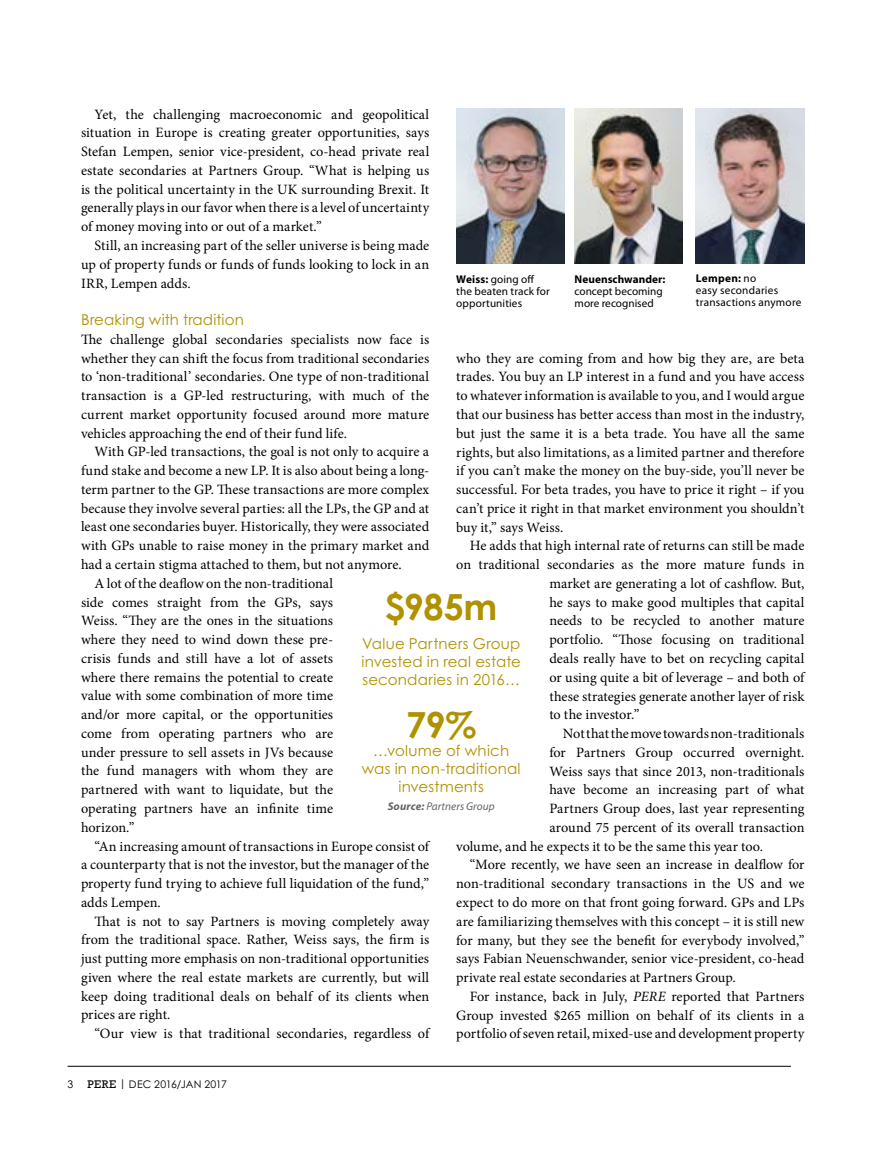
<style>
.page{position:relative;width:872px;height:1149px;background:#fff}
.page>*{position:absolute;margin:0;border:0;box-sizing:border-box;transform-origin:0 0}
.t1{font:700 36px "Century Gothic Pro";letter-spacing:-.015em;color:#b09200}
.t2{font:15px/18px "Century Gothic Pro";letter-spacing:.01em;color:#b09200;text-align:justify}
.t3{font:14.25px/18.8px "Minion Pro";color:#000;text-align:justify}
.t4{font:11.25px/12px "Myriad Pro";letter-spacing:.01em;color:#000}
.t5{font:italic 11.25px "Myriad Pro";letter-spacing:.005em;color:#646567}
.t6{font:700 11.25px "Myriad Pro";letter-spacing:.005em;color:#000}
.t7{font:10.5px "Century Gothic Pro";letter-spacing:.01em;color:#000}
.s1{font-weight:700}
.s2{font-style:italic}
.s3{font-family:"Rockwell Std";font-size:11.25px}
</style>
<div class="page">
<hr style="left:68px;top:1065px;width:723px;height:1px;background:#000">
<img style="left:456px;top:109px;width:109px;height:155px">
<img style="left:574px;top:109px;width:108px;height:155px">
<img style="left:696px;top:109px;width:108px;height:155px">
<p class="t3" style="left:81px;top:105px;width:350px;text-indent:13px">Yet, the challenging macroeconomic and geopolitical situation in Europe is creating greater opportunities, says Stefan Lempen, senior vice-president, co-head private real estate secondaries at Partners Group. “What is helping us is the political uncertainty in the UK surrounding Brexit. It generally plays in our favor when there is a level of uncertainty of money moving into or out of a market.”</p>
<p class="t3" style="left:81px;top:236px;width:350px;text-indent:13px">Still, an increasing part of the seller universe is being made up of property funds or funds of funds looking to lock in an IRR, Lempen adds.</p>
<p class="t2" style="left:81px;top:310px;width:164px">Breaking with tradition</p>
<p class="t3" style="left:81px;top:330px;width:350px">The challenge global secondaries specialists now face is whether they can shift the focus from traditional secondaries to ‘non-traditional’ secondaries. One type of non-traditional transaction is a GP-led restructuring, with much of the current market opportunity focused around more mature vehicles approaching the end of their fund life.</p>
<p class="t3" style="left:94px;top:442px;width:336px">With GP-led transactions, the goal is not only to acquire a</p>
<p class="t3" style="left:81px;top:461px;width:350px">fund stake and become a new LP. It is also about being a long-</p>
<p class="t3" style="left:81px;top:480px;width:350px">term partner to the GP. These transactions are more complex</p>
<p class="t3" style="left:81px;top:498px;width:350px">because they involve several parties: all the LPs, the GP and at</p>
<p class="t3" style="left:81px;top:517px;width:350px">least one secondaries buyer. Historically, they were associated</p>
<p class="t3" style="left:81px;top:536px;width:350px">with GPs unable to raise money in the primary market and</p>
<p class="t3" style="left:81px;top:555px;width:322px">had a certain stigma attached to them, but not anymore.</p>
<p class="t3" style="left:94px;top:573px;width:240px">A lot of the deaflow on the non-traditional</p>
<p class="t3" style="left:81px;top:592px;width:254px">side comes straight from the GPs, says</p>
<p class="t3" style="left:81px;top:611px;width:254px">Weiss. “They are the ones in the situations</p>
<p class="t3" style="left:81px;top:630px;width:254px">where they need to wind down these pre-</p>
<p class="t3" style="left:81px;top:648px;width:253px">crisis funds and still have a lot of assets</p>
<p class="t3" style="left:81px;top:667px;width:254px">where there remains the potential to create</p>
<p class="t3" style="left:81px;top:686px;width:254px">value with some combination of more time</p>
<p class="t3" style="left:81px;top:705px;width:254px">and/or more capital, or the opportunities</p>
<p class="t3" style="left:81px;top:723px;width:254px">come from operating partners who are</p>
<p class="t3" style="left:81px;top:742px;width:254px">under pressure to sell assets in JVs because</p>
<p class="t3" style="left:81px;top:761px;width:254px">the fund managers with whom they are</p>
<p class="t3" style="left:81px;top:780px;width:254px">partnered with want to liquidate, but the</p>
<p class="t3" style="left:81px;top:798px;width:254px">operating partners have an infinite time</p>
<p class="t3" style="left:81px;top:817px;width:55px">horizon.”</p>
<p class="t3" style="left:94px;top:836px;width:336px">“An increasing amount of transactions in Europe consist of</p>
<p class="t3" style="left:81px;top:855px;width:350px">a counterparty that is not the investor, but the manager of the</p>
<p class="t3" style="left:81px;top:873px;width:350px">property fund trying to achieve full liquidation of the fund,”</p>
<p class="t3" style="left:81px;top:892px;width:81px">adds Lempen.</p>
<p class="t3" style="left:94px;top:911px;width:336px">That is not to say Partners is moving completely away</p>
<p class="t3" style="left:81px;top:930px;width:350px">from the traditional space. Rather, Weiss says, the firm is</p>
<p class="t3" style="left:81px;top:948px;width:350px">just putting more emphasis on non-traditional opportunities</p>
<p class="t3" style="left:81px;top:967px;width:350px">given where the real estate markets are currently, but will</p>
<p class="t3" style="left:81px;top:986px;width:350px">keep doing traditional deals on behalf of its clients when</p>
<p class="t3" style="left:81px;top:1005px;width:91px">prices are right.</p>
<p class="t3" style="left:94px;top:1024px;width:336px">“Our view is that traditional secondaries, regardless of</p>
<p class="t4" style="left:696px;top:272px;width:107px"><span class="s1">Lempen:</span> no<br>easy secondaries transactions anymore</p>
<p class="t4" style="left:456px;top:273px;width:95px"><span class="s1">Weiss:</span> going off the beaten track for opportunities</p>
<p class="t6" style="left:574px;top:272px;width:92px">Neuenschwander:</p>
<p class="t4" style="left:574px;top:285px;width:90px">concept becoming more recognised</p>
<p class="t3" style="left:456px;top:349px;width:350px">who they are coming from and how big they are, are beta trades. You buy an LP interest in a fund and you have access to whatever information is available to you, and I would argue that our business has better access than most in the industry, but just the same it is a beta trade. You have all the same rights, but also limitations, as a limited partner and therefore if you can’t make the money on the buy-side, you’ll never be successful. For beta trades, you have to price it right – if you can’t price it right in that market environment you shouldn’t buy it,” says Weiss.</p>
<p class="t3" style="left:470px;top:536px;width:336px">He adds that high internal rate of returns can still be made</p>
<p class="t3" style="left:456px;top:555px;width:350px">on traditional secondaries as the more mature funds in</p>
<p class="t3" style="left:549px;top:574px;width:257px">market are generating a lot of cashflow. But,</p>
<p class="t3" style="left:549px;top:592px;width:257px">he says to make good multiples that capital</p>
<p class="t3" style="left:549px;top:611px;width:257px">needs to be recycled to another mature</p>
<p class="t3" style="left:549px;top:630px;width:257px">portfolio. “Those focusing on traditional</p>
<p class="t3" style="left:549px;top:649px;width:257px">deals really have to bet on recycling capital</p>
<p class="t3" style="left:549px;top:667px;width:256px">or using quite a bit of leverage – and both of</p>
<p class="t3" style="left:549px;top:686px;width:257px">these strategies generate another layer of risk</p>
<p class="t3" style="left:549px;top:705px;width:92px">to the investor.”</p>
<p class="t3" style="left:563px;top:724px;width:243px">Not that the move towards non-traditionals</p>
<p class="t3" style="left:549px;top:742px;width:257px">for Partners Group occurred overnight.</p>
<p class="t3" style="left:549px;top:761px;width:257px">Weiss says that since 2013, non-traditionals</p>
<p class="t3" style="left:549px;top:780px;width:257px">have become an increasing part of what</p>
<p class="t3" style="left:549px;top:799px;width:257px">Partners Group does, last year representing</p>
<p class="t3" style="left:549px;top:817px;width:257px">around 75 percent of its overall transaction</p>
<p class="t3" style="left:456px;top:836px;width:308px">volume, and he expects it to be the same this year too.</p>
<p class="t3" style="left:470px;top:855px;width:336px">“More recently, we have seen an increase in dealflow for</p>
<p class="t3" style="left:456px;top:874px;width:350px">non-traditional secondary transactions in the US and we</p>
<p class="t3" style="left:456px;top:892px;width:350px">expect to do more on that front going forward. GPs and LPs</p>
<p class="t3" style="left:456px;top:911px;width:350px">are familiarizing themselves with this concept – it is still new</p>
<p class="t3" style="left:456px;top:930px;width:350px">for many, but they see the benefit for everybody involved,”</p>
<p class="t3" style="left:456px;top:949px;width:350px">says Fabian Neuenschwander, senior vice-president, co-head</p>
<p class="t3" style="left:456px;top:967px;width:281px">private real estate secondaries at Partners Group.</p>
<p class="t3" style="left:470px;top:986px;width:336px">For instance, back in July, <span class="s2">PERE</span> reported that Partners</p>
<p class="t3" style="left:456px;top:1005px;width:350px">Group invested $265 million on behalf of its clients in a</p>
<p class="t3" style="left:456px;top:1024px;width:350px">portfolio of seven retail, mixed-use and development property</p>
<h1 class="t1" style="left:385px;top:584px;width:114px">$985m</h1>
<p class="t2" style="left:361px;top:634px;width:161px">Value Partners Group invested in real estate secondaries in 2016…</p>
<h1 class="t1" style="left:406px;top:702px;width:72px">79%</h1>
<p class="t2" style="left:362px;top:740px;width:160px;text-align:center">…volume of which was in non-traditional investments</p>
<p class="t5" style="left:388px;top:798px;width:108px"><span class="s1">Source:</span> Partners Group</p>
<p class="t7" style="left:68px;top:1077px;width:7px">3</p>
<p class="t7" style="left:88px;top:1077px;width:141px"><span class="s3">PERE</span> | DEC 2016/JAN 2017</p>
</div>
